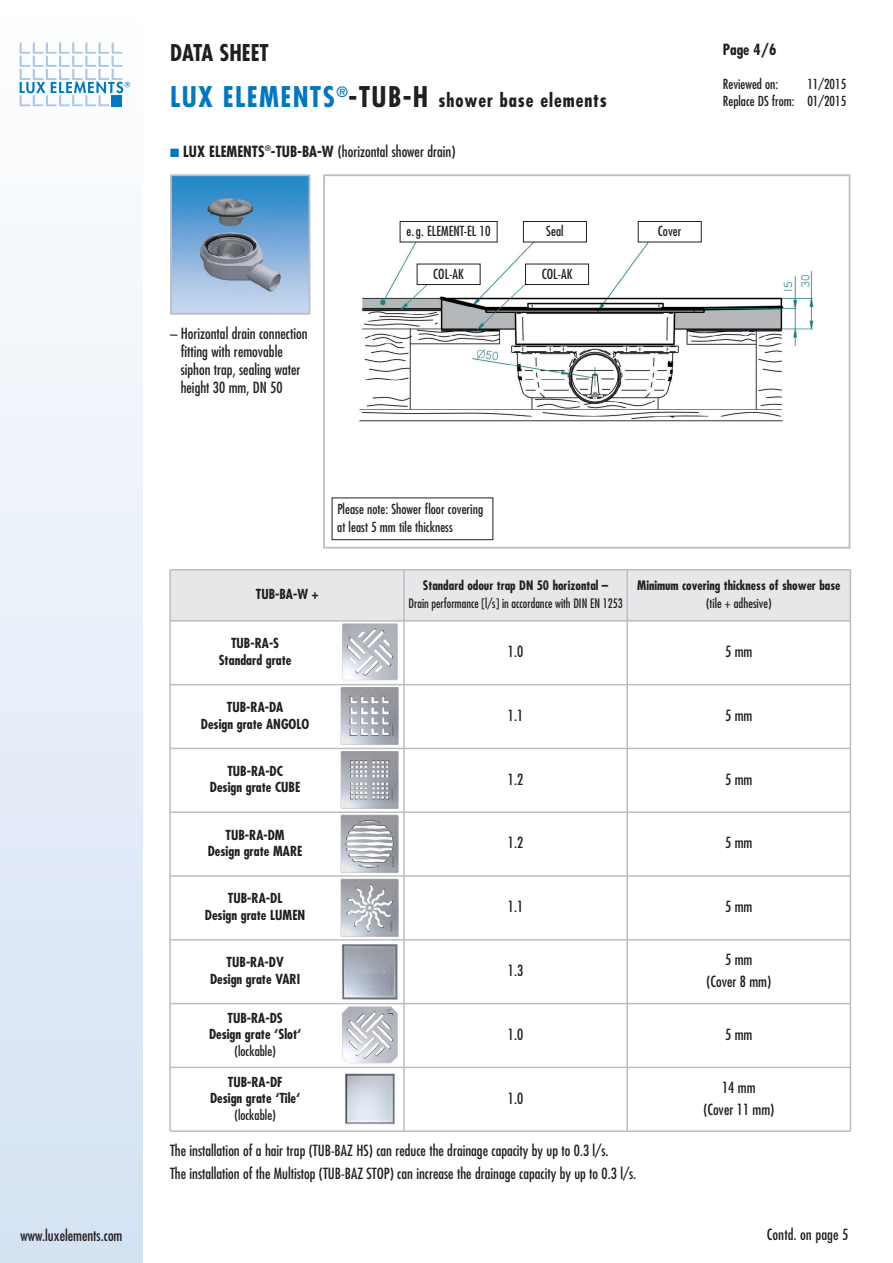
<style>
.page{position:relative;width:893px;height:1263px;background:#fff}
.page>*{position:absolute;margin:0;border:0;box-sizing:border-box;transform-origin:0 0}
.t1{font:700 condensed 22.5px "Futura";color:#231f20}
.t2{font:700 condensed 18.75px "Futura";letter-spacing:.05em;color:#231f20}
.t3{font:condensed 15px/18px "Futura";color:#231f20}
.t4{font:500 condensed 15px "Futura";color:#231f20}
.t5{font:700 condensed 15px "Futura";color:#231f20}
.t6{font:700 condensed 13.5px/16.5px "Futura";color:#231f20;text-align:center}
.t7{font:condensed 13.5px/17.2px "Futura";letter-spacing:.005em;color:#231f20;text-align:right}
.t8{font:700 condensed 12.75px "Futura";color:#231f20}
.t9{font:condensed 12.75px "Futura";color:#231f20;scale:.95 1}
.t10{font:condensed 12.75px "Futura";color:#231f20}
.s1{font-size:27.75px;color:#0078c0}
.s2{font-size:27.75px}
.s3{color:#0078c0}
.s4{font-weight:700}
</style>
<div class="page">
<div style="left:0;top:0;width:142px;height:1263px;background:linear-gradient(to bottom,#fefefe,#d4e1f3)"></div>
<svg style="left:20px;top:43px;width:110px;height:63px"></svg>
<img style="left:173px;top:177px;width:134px;height:135px">
<div style="left:170px;top:174px;width:140px;height:141px;border:2px solid #bcbdc0"></div>
<div style="left:404px;top:570px;width:223px;height:51px;background:#e6e7e9"></div>
<div style="left:170px;top:570px;width:234px;height:51px;background:#e6e7e9"></div>
<div style="left:627px;top:570px;width:223px;height:51px;background:#e6e7e9"></div>
<svg style="left:340px;top:687px;width:1px;height:58px"></svg>
<img style="left:341px;top:687px;width:58px;height:58px">
<img style="left:345px;top:1073px;width:50px;height:52px">
<img style="left:342px;top:1006px;width:56px;height:58px">
<img style="left:342px;top:623px;width:56px;height:58px">
<img style="left:341px;top:751px;width:58px;height:58px">
<img style="left:341px;top:815px;width:58px;height:58px">
<img style="left:341px;top:878px;width:58px;height:59px">
<img style="left:341px;top:944px;width:57px;height:56px">
<hr style="left:170px;top:569px;width:680px;height:2px;background:#bcbdc0">
<hr style="left:170px;top:620px;width:680px;height:2px;background:#bcbdc0">
<hr style="left:170px;top:684px;width:680px;height:1px;background:#bcbdc0">
<hr style="left:170px;top:748px;width:680px;height:1px;background:#bcbdc0">
<hr style="left:170px;top:811px;width:680px;height:2px;background:#bcbdc0">
<hr style="left:170px;top:875px;width:680px;height:2px;background:#bcbdc0">
<hr style="left:170px;top:939px;width:680px;height:1px;background:#bcbdc0">
<hr style="left:170px;top:1003px;width:680px;height:1px;background:#bcbdc0">
<hr style="left:170px;top:1066px;width:680px;height:2px;background:#bcbdc0">
<hr style="left:170px;top:1130px;width:680px;height:2px;background:#bcbdc0">
<hr style="left:169px;top:570px;width:2px;height:561px;background:#bcbdc0">
<hr style="left:403px;top:570px;width:2px;height:561px;background:#bcbdc0">
<hr style="left:626px;top:570px;width:2px;height:561px;background:#bcbdc0">
<hr style="left:850px;top:570px;width:1px;height:561px;background:#bcbdc0">
<img style="left:331px;top:221px;width:483px;height:320px">
<div style="left:323px;top:174px;width:527px;height:375px;border:2px solid #bcbdc0"></div>
<div style="left:523px;top:221px;width:63px;height:21px;background:#fff"></div>
<div style="left:523px;top:221px;width:64px;height:21px;border:1px solid #231f20"></div>
<div style="left:638px;top:221px;width:63px;height:21px;background:#fff"></div>
<div style="left:638px;top:221px;width:64px;height:21px;border:1px solid #231f20"></div>
<div style="left:400px;top:221px;width:97px;height:21px;background:#fff"></div>
<div style="left:400px;top:221px;width:97px;height:21px;border:1px solid #231f20"></div>
<div style="left:417px;top:264px;width:63px;height:21px;background:#fff"></div>
<div style="left:417px;top:264px;width:63px;height:21px;border:1px solid #231f20"></div>
<div style="left:525px;top:264px;width:64px;height:21px;background:#fff"></div>
<div style="left:525px;top:264px;width:64px;height:21px;border:1px solid #231f20"></div>
<div style="left:332px;top:498px;width:161px;height:42px;background:#fff"></div>
<div style="left:332px;top:497px;width:161px;height:43px;border:1px solid #231f20"></div>
<h1 class="t1" style="left:170px;top:42px;width:100px">DATA SHEET</h1>
<p class="t5" style="left:723px;top:43px;width:55px">Page 4/6</p>
<p class="t7" style="left:723px;top:76px;width:57px">Reviewed on:</p>
<p class="t7" style="left:723px;top:76px;width:125px">11/2015<br>Replace DS from: 01/2015</p>
<p class="t2" style="left:170px;top:92px;width:438px"><span class="s1">LUX ELEMENTS</span><sup>®</sup><span class="s2">-TUB-H</span> shower base elements</p>
<p class="t3" style="left:170px;top:143px;width:287px"><span class="s3">■</span> <span class="s4">LUX ELEMENTS</span><sup>®</sup><span class="s4">-TUB-BA-W</span> (horizontal shower drain)</p>
<p class="t3" style="left:181px;top:325px;width:128px;text-indent:-11px">– Horizontal drain connection fitting with removable siphon trap, sealing water height 30 mm, DN 50</p>
<p class="t7" style="left:407px;top:223px;width:86px">e. g. ELEMENT-EL 10</p>
<p class="t7" style="left:546px;top:223px;width:19px">Seal</p>
<p class="t7" style="left:658px;top:223px;width:25px">Cover</p>
<p class="t7" style="left:433px;top:266px;width:32px">COL-AK</p>
<p class="t7" style="left:542px;top:266px;width:32px">COL-AK</p>
<p class="t6" style="left:256px;top:587px;width:64px">TUB-BA-W +</p>
<p class="t6" style="left:219px;top:636px;width:74px">TUB-RA-S<br>Standard grate</p>
<p class="t6" style="left:201px;top:700px;width:110px">TUB-RA-DA<br>Design grate ANGOLO</p>
<p class="t6" style="left:210px;top:764px;width:92px">TUB-RA-DC<br>Design grate CUBE</p>
<p class="t6" style="left:208px;top:828px;width:96px">TUB-RA-DM<br>Design grate MARE</p>
<p class="t6" style="left:205px;top:891px;width:102px">TUB-RA-DL<br>Design grate LUMEN</p>
<p class="t6" style="left:210px;top:955px;width:92px">TUB-RA-DV<br>Design grate VARI</p>
<p class="t6" style="left:209px;top:1011px;width:94px">TUB-RA-DS<br>Design grate ‘Slot‘</p>
<p class="t7" style="left:234px;top:1043px;width:43px">(lockable)</p>
<p class="t6" style="left:210px;top:1074px;width:92px">TUB-RA-DF<br>Design grate ‘Tile‘</p>
<p class="t7" style="left:234px;top:1107px;width:43px">(lockable)</p>
<p class="t7" style="left:337px;top:501px;width:147px;line-height:18px;text-align:left">Please note: Shower floor covering at least 5 mm tile thickness</p>
<p class="t8" style="left:423px;top:580px;width:187px">Standard odour trap DN 50 horizontal –</p>
<p class="t9" style="left:408px;top:597px;width:227px">Drain performance [l/s] in accordance with DIN EN 1253</p>
<p class="t8" style="left:637px;top:580px;width:205px">Minimum covering thickness of shower base</p>
<p class="t10" style="left:706px;top:597px;width:67px">(tile + adhesive)</p>
<p class="t3" style="left:508px;top:643px;width:17px">1.0</p>
<p class="t3" style="left:725px;top:643px;width:29px">5 mm</p>
<p class="t3" style="left:508px;top:707px;width:17px">1.1</p>
<p class="t3" style="left:725px;top:707px;width:29px">5 mm</p>
<p class="t3" style="left:508px;top:771px;width:17px">1.2</p>
<p class="t3" style="left:725px;top:771px;width:29px">5 mm</p>
<p class="t3" style="left:508px;top:835px;width:17px">1.2</p>
<p class="t3" style="left:725px;top:835px;width:29px">5 mm</p>
<p class="t3" style="left:508px;top:898px;width:17px">1.1</p>
<p class="t3" style="left:725px;top:898px;width:29px">5 mm</p>
<p class="t3" style="left:508px;top:962px;width:17px">1.3</p>
<p class="t3" style="left:706px;top:949px;width:66px;line-height:22.2px;text-align:center">5 mm<br>(Cover 8 mm)</p>
<p class="t3" style="left:508px;top:1026px;width:17px">1.0</p>
<p class="t3" style="left:725px;top:1026px;width:29px">5 mm</p>
<p class="t3" style="left:508px;top:1090px;width:17px">1.0</p>
<p class="t3" style="left:703px;top:1077px;width:73px;line-height:22.2px;text-align:center">14 mm<br>(Cover 11 mm)</p>
<p class="t3" style="left:170px;top:1140px;width:468px;line-height:22.2px">The installation of a hair trap (TUB-BAZ HS) can reduce the drainage capacity by up to 0.3 l/s.<br>The installation of the Multistop (TUB-BAZ STOP) can increase the drainage capacity by up to 0.3 l/s.</p>
<p class="t3" style="left:21px;top:1227px;width:103px">www.luxelements.com</p>
<p class="t4" style="left:767px;top:1226px;width:83px">Contd. on page 5</p>
</div>
